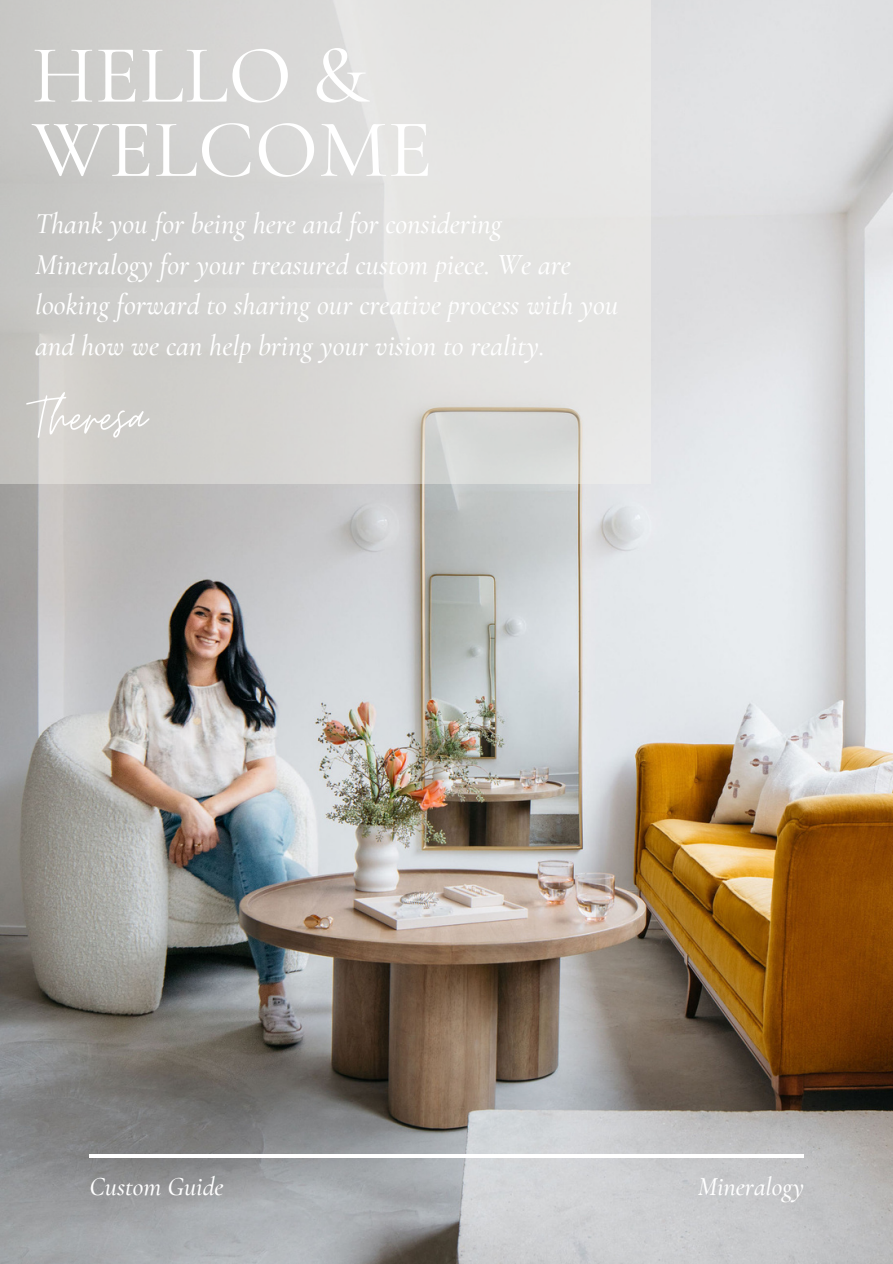
<style>
.page{position:relative;width:893px;height:1264px;background:#fff}
.page>*{position:absolute;margin:0;border:0;box-sizing:border-box;transform-origin:0 0}
.t1{font:500 82.8px/74.2px "Cormorant Garamond";color:#fff}
.t2{font:64.05px "Moon Time";color:#fff}
.t3{font:italic 500 29.1px/40.5px "Cormorant Garamond";color:#fff}
.t4{font:italic 500 26.25px "Cormorant Garamond";color:#fff}
</style>
<div class="page">
<img style="left:0;top:0;width:892px;height:1263px">
<hr style="left:89px;top:1154px;width:715px;height:3px;background:#fff">
<div style="left:0;top:0;width:650px;height:484px;background:linear-gradient(to right,#c9c8c5,#eae9e8)"></div>
<p class="t1" style="left:32px;top:38px;width:402px">HELLO &amp;<br>WELCOME</p>
<p class="t3" style="left:35px;top:204px;width:585px">Thank you for being here and for considering Mineralogy for your treasured custom piece. We are looking forward to sharing our creative process with you and how we can help bring your vision to reality.</p>
<p class="t2" style="left:32px;top:378px;width:116px">Theresa</p>
<p class="t4" style="left:89px;top:1170px;width:136px">Custom Guide</p>
<p class="t4" style="left:697px;top:1170px;width:108px">Mineralogy</p>
</div>
